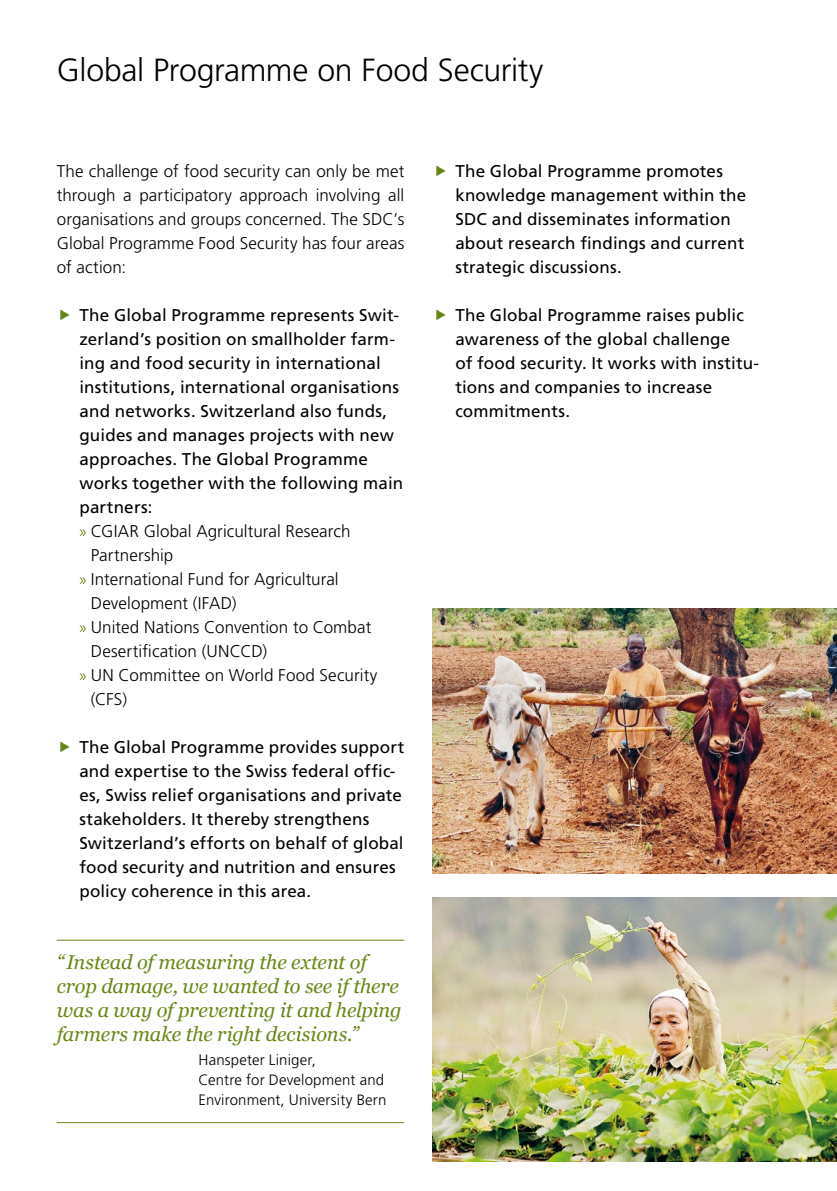
<style>
.page{position:relative;width:837px;height:1191px;background:#fff}
.page>*{position:absolute;margin:0;border:0;box-sizing:border-box;transform-origin:0 0}
.t1{font:300 32px "Frutiger LT Pro";letter-spacing:-.01em;color:#000}
.t2{font:italic 20px/24px "Georgia";letter-spacing:-.01em;color:#688816}
.t3{font:17px/24px "Frutiger LT Pro";letter-spacing:.01em;color:#000}
.t4{font:300 17px/24px "Frutiger LT Pro";letter-spacing:.005em;color:#000;text-align:justify}
.t5{font:300 15px/20px "Frutiger LT Pro";letter-spacing:.01em;color:#000}
.s1{font-family:"Myriad Pro";font-weight:400;color:#688816}
</style>
<div class="page">
<img style="left:432px;top:897px;width:404px;height:264px">
<img style="left:432px;top:609px;width:404px;height:264px">
<hr style="left:57px;top:939px;width:347px;height:1px;background:#688816">
<hr style="left:57px;top:1122px;width:347px;height:1px;background:#688816">
<h1 class="t1" style="left:57px;top:51px;width:488px">Global Programme on Food Security</h1>
<p class="t4" style="left:57px;top:159px;width:349px">The challenge of food security can only be met through a participatory approach involving all organisations and groups concerned. The SDC’s Global Programme Food Security has four areas of action:</p>
<p class="t3" style="left:79px;top:303px;width:321px">The Global Programme represents Swit-</p>
<p class="t3" style="left:79px;top:327px;width:317px">zerland’s position on smallholder farm-</p>
<p class="t3" style="left:79px;top:351px;width:303px">ing and food security in international</p>
<p class="t3" style="left:79px;top:375px;width:321px">institutions, international organisations</p>
<p class="t3" style="left:79px;top:399px;width:309px">and networks. Switzerland also funds,</p>
<p class="t3" style="left:79px;top:423px;width:316px">guides and manages projects with new</p>
<p class="t3" style="left:79px;top:447px;width:290px">approaches. The Global Programme</p>
<p class="t3" style="left:79px;top:471px;width:325px">works together with the following main</p>
<p class="t3" style="left:79px;top:495px;width:75px">partners:</p>
<p class="t4" style="left:79px;top:519px;width:272px"><span class="s1">»</span> CGIAR Global Agricultural Research</p>
<p class="t4" style="left:91px;top:543px;width:84px">Partnership</p>
<p class="t4" style="left:79px;top:567px;width:261px"><span class="s1">»</span> International Fund for Agricultural</p>
<p class="t4" style="left:91px;top:591px;width:147px">Development (IFAD)</p>
<p class="t4" style="left:79px;top:615px;width:293px"><span class="s1">»</span> United Nations Convention to Combat</p>
<p class="t4" style="left:91px;top:639px;width:178px">Desertification (UNCCD)</p>
<p class="t4" style="left:79px;top:663px;width:299px"><span class="s1">»</span> UN Committee on World Food Security</p>
<p class="t4" style="left:91px;top:687px;width:38px">(CFS)</p>
<p class="t3" style="left:79px;top:735px;width:326px">The Global Programme provides support and expertise to the Swiss federal offic&shy;es, Swiss relief organisations and private stakeholders. It thereby strengthens Switzerland’s efforts on behalf of global food security and nutrition and ensures policy coherence in this area.</p>
<p class="t2" style="left:57px;top:949px;width:346px">“Instead of measuring the extent of crop damage, we wanted to see if there was a way of preventing it and helping farmers make the right decisions.”</p>
<p class="t5" style="left:198px;top:1050px;width:189px">Hanspeter Liniger,<br>Centre for Development and<br>Environment, University Bern</p>
<p class="t3" style="left:455px;top:159px;width:292px">The Global Programme promotes knowledge management within the<br>SDC and disseminates information about research findings and current strategic discussions.</p>
<p class="t3" style="left:455px;top:303px;width:305px">The Global Programme raises public awareness of the global challenge<br>of food security. It works with institu&shy;tions and companies to increase commitments.</p>
</div>
